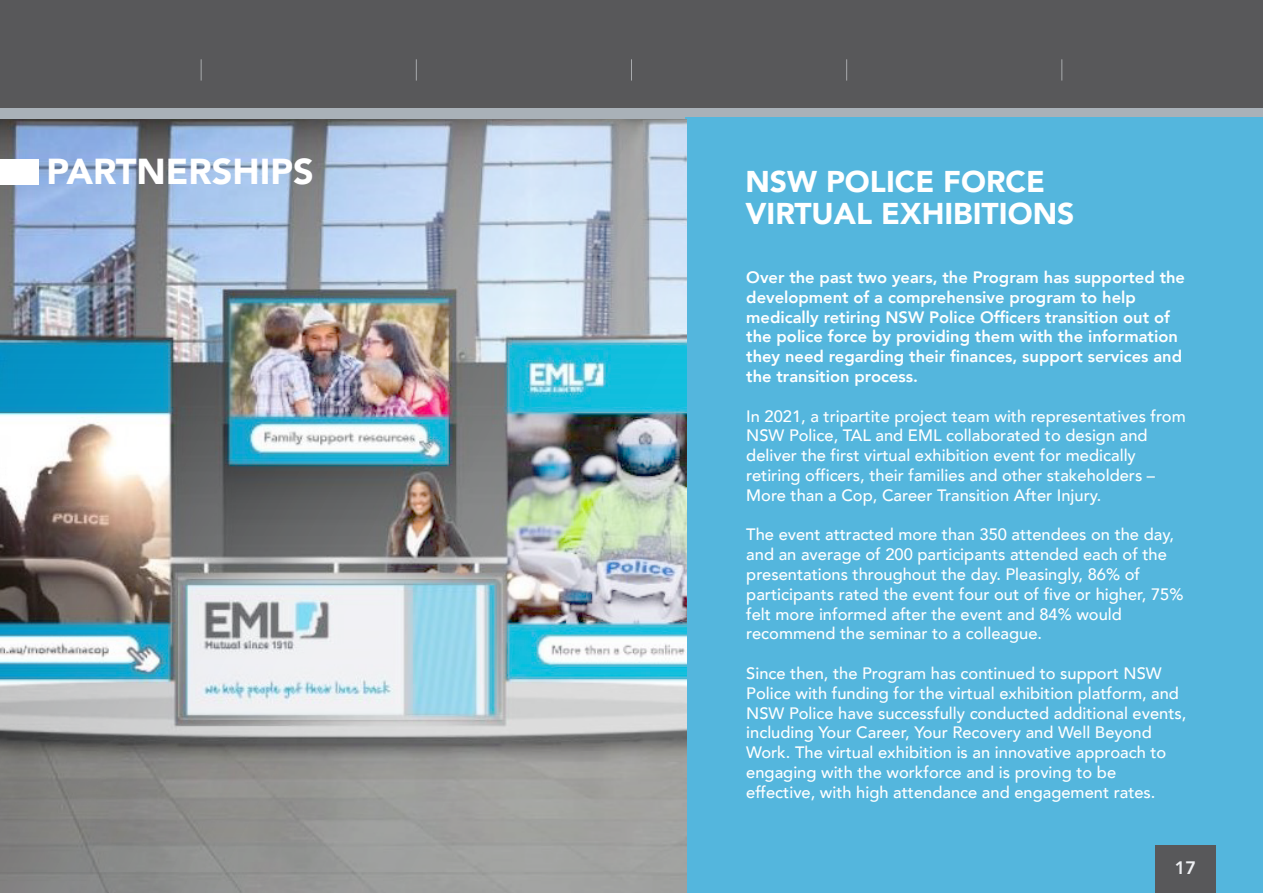
<style>
.page{position:relative;width:1263px;height:893px;background:#fff}
.page>*{position:absolute;margin:0;border:0;box-sizing:border-box;transform-origin:0 0}
.t1{font:900 36px "Avenir";color:#fff}
.t2{font:900 30px/31.8px "Avenir";color:#fff}
.t3{font:800 18px "Avenir";color:#eff0f3}
.t4{font:500 16.5px/19.8px "Avenir";color:#fff}
.t5{font:800 16.5px/19.8px "Avenir";color:#fff}
</style>
<div class="page">
<div style="left:0;top:0;width:1263px;height:118px;background:#58585a"></div>
<div style="left:0;top:108px;width:1263px;height:10px;background:#a9b1b8"></div>
<div style="left:685px;top:118px;width:578px;height:775px;background:#54b6dd"></div>
<div style="left:1155px;top:846px;width:61px;height:47px;background:#58585a"></div>
<svg style="left:201px;top:59px;width:1px;height:22px"></svg>
<svg style="left:416px;top:59px;width:1px;height:22px"></svg>
<svg style="left:631px;top:59px;width:1px;height:22px"></svg>
<svg style="left:846px;top:59px;width:1px;height:22px"></svg>
<svg style="left:1061px;top:59px;width:1px;height:22px"></svg>
<img style="left:0;top:119px;width:686px;height:774px">
<div style="left:0;top:159px;width:39px;height:26px;background:#fff"></div>
<h1 class="t1" style="left:46px;top:141px;width:269px">PARTNERSHIPS</h1>
<h2 class="t2" style="left:745px;top:165px;width:330px">NSW POLICE FORCE<br>VIRTUAL EXHIBITIONS</h2>
<p class="t5" style="left:746px;top:267px;width:440px">Over the past two years, the Program has supported the development of a comprehensive program to help medically retiring NSW Police Officers transition out of the police force by providing them with the information they need regarding their finances, support services and the transition process.</p>
<p class="t4" style="left:746px;top:405px;width:441px">In 2021, a tripartite project team with representatives from NSW Police, TAL and EML collaborated to design and deliver the first virtual exhibition event for medically retiring officers, their families and other stakeholders – More than a Cop, Career Transition After Injury.</p>
<p class="t4" style="left:746px;top:524px;width:439px">The event attracted more than 350 attendees on the day, and an average of 200 participants attended each of the presentations throughout the day. Pleasingly, 86% of participants rated the event four out of five or higher, 75% felt more informed after the event and 84% would recommend the seminar to a colleague.</p>
<p class="t4" style="left:746px;top:662px;width:442px">Since then, the Program has continued to support NSW Police with funding for the virtual exhibition platform, and NSW Police have successfully conducted additional events, including Your Career, Your Recovery and Well Beyond Work. The virtual exhibition is an innovative approach to engaging with the workforce and is proving to be effective, with high attendance and engagement rates.</p>
<p class="t3" style="left:1175px;top:853px;width:23px">17</p>
</div>
